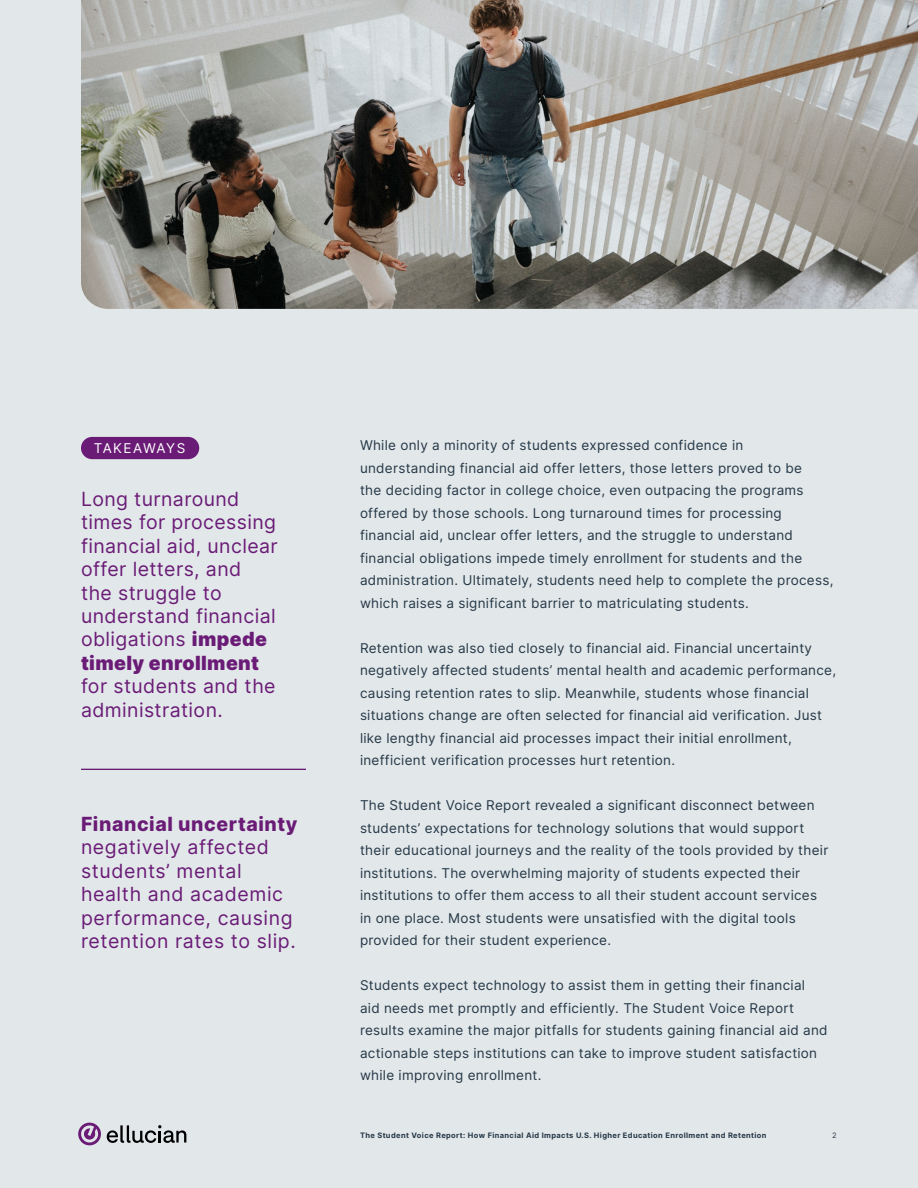
<style>
.page{position:relative;width:918px;height:1188px;background:#e2e7ea}
.page>*{position:absolute;margin:0;border:0;box-sizing:border-box;transform-origin:0 0}
.t1{font:19.5px/23.4px "Inter";letter-spacing:.02em;color:#6a1b76}
.t2{font:13.5px/22.5px "Inter";letter-spacing:.02em;color:#253846}
.t3{font:13.5px "Inter";letter-spacing:.085em;color:#fff}
.t4{font:700 7.5px "Inter";letter-spacing:.05em;color:#253846}
.t5{font:7.5px "Inter";color:#253846}
.s1{font-weight:900}
.s2{font-weight:800}
</style>
<div class="page">
<img style="left:81px;top:0;width:837px;height:309px">
<hr style="left:81px;top:769px;width:225px;height:1px;background:#6a1b76">
<div style="left:81px;top:437px;width:118px;height:22px;background:#6a1b76;border-radius:11px"></div>
<svg style="left:78px;top:1122px;width:108px;height:24px"></svg>
<p class="t3" style="left:94px;top:438px;width:93px">TAKEAWAYS</p>
<p class="t1" style="left:81px;top:487px;width:198px">Long turnaround times for processing financial aid, unclear offer letters, and<br>the struggle to understand financial obligations <span class="s1">impede timely enrollment </span>for students and the administration.</p>
<p class="t1" style="left:81px;top:812px;width:218px"><span class="s2">Financial uncertainty </span>negatively affected students’ mental health and academic performance, causing retention rates to slip.</p>
<p class="t2" style="left:360px;top:434px;width:475px">While only a minority of students expressed confidence in understanding financial aid offer letters, those letters proved to be<br>the deciding factor in college choice, even outpacing the programs offered by those schools. Long turnaround times for processing financial aid, unclear offer letters, and the struggle to understand financial obligations impede timely enrollment for students and the administration. Ultimately, students need help to complete the process, which raises a significant barrier to matriculating students.</p>
<p class="t2" style="left:360px;top:636px;width:478px">Retention was also tied closely to financial aid. Financial uncertainty negatively affected students’ mental health and academic performance, causing retention rates to slip. Meanwhile, students whose financial situations change are often selected for financial aid verification. Just like lengthy financial aid processes impact their initial enrollment, inefficient verification processes hurt retention.</p>
<p class="t2" style="left:360px;top:794px;width:470px">The Student Voice Report revealed a significant disconnect between students’ expectations for technology solutions that would support their educational journeys and the reality of the tools provided by their institutions. The overwhelming majority of students expected their institutions to offer them access to all their student account services in one place. Most students were unsatisfied with the digital tools provided for their student experience.</p>
<p class="t2" style="left:360px;top:974px;width:469px">Students expect technology to assist them in getting their financial aid needs met promptly and efficiently. The Student Voice Report results examine the major pitfalls for students gaining financial aid and actionable steps institutions can take to improve student satisfaction while improving enrollment.</p>
<p class="t4" style="left:360px;top:1129px;width:408px">The Student Voice Report: How Financial Aid Impacts U.S. Higher Education Enrollment and Retention</p>
<p class="t5" style="left:832px;top:1129px;width:6px">2</p>
</div>
